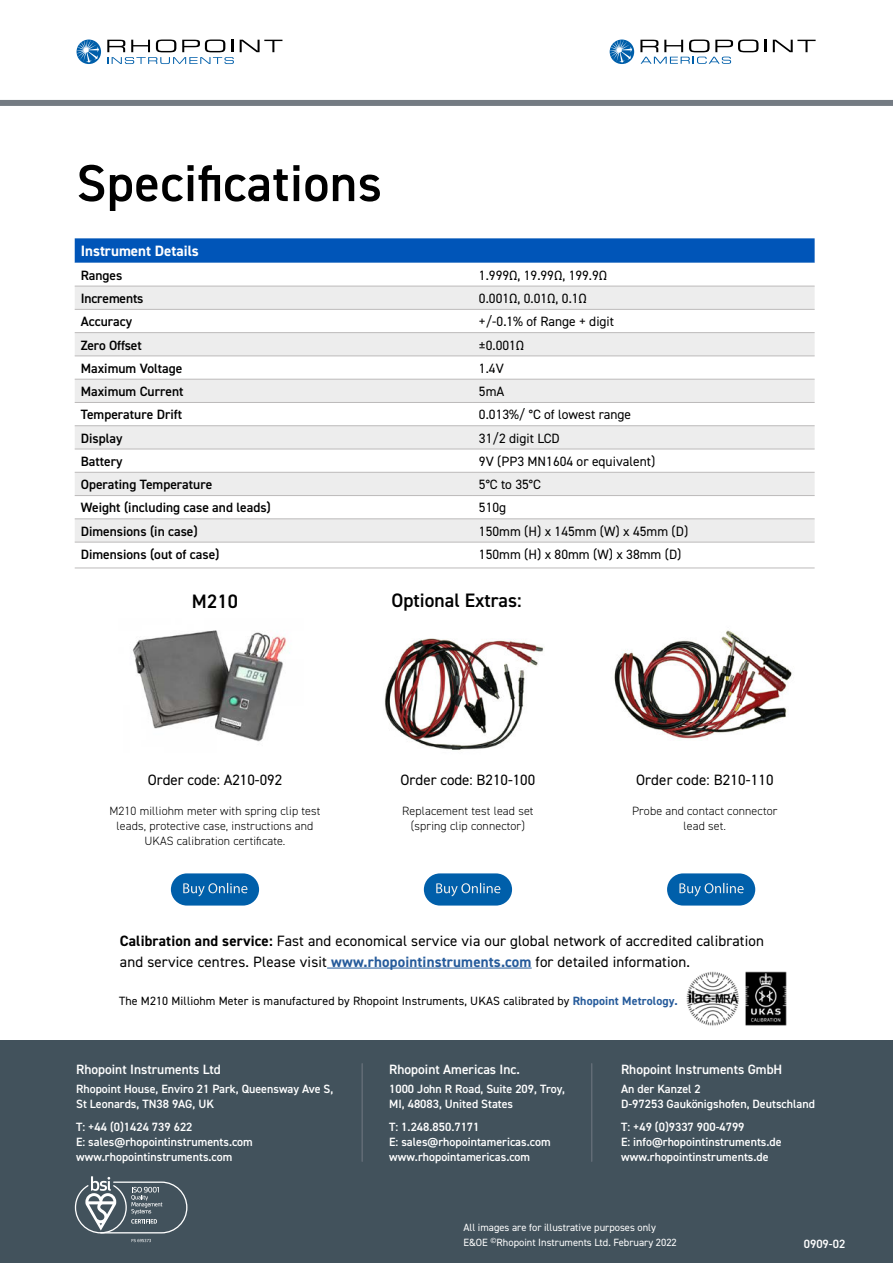
<style>
.page{position:relative;width:893px;height:1263px;background:#fff}
.page>*{position:absolute;margin:0;border:0;box-sizing:border-box;transform-origin:0 0}
.t1{font:600 52.05px "DIN2014";letter-spacing:.01em;color:#000}
.t2{font:600 19.5px "DIN2014";color:#000}
.t3{font:15px/21px "DIN2014";letter-spacing:.01em;color:#000}
.t4{font:700 15px "DIN2014";color:#fff}
.t5{font:13.5px "DIN2014";color:#000}
.t6{font:600 13.5px "DIN2014";color:#000}
.t7{font:600 13.5px "DIN2014";color:#fff}
.t8{font:600 12px/15px "DIN2014";color:#fff}
.t9{font:300 12px/15px "DIN2014";letter-spacing:.01em;color:#000;text-align:center}
.t10{font:12px "DIN2014";letter-spacing:.01em;color:#000}
.t11{font:10.5px/14.4px "DIN2014";color:#fff}
.s1{font-weight:700}
.s2{font-weight:700;color:#265b9b}
</style>
<div class="page">
<div style="left:0;top:100px;width:893px;height:6px;background:#747b83"></div>
<svg style="left:240px;top:40px;width:42px;height:12px"></svg>
<svg style="left:107px;top:40px;width:127px;height:24px"></svg>
<svg style="left:77px;top:40px;width:24px;height:24px"></svg>
<svg style="left:77px;top:40px;width:22px;height:23px"></svg>
<svg style="left:764px;top:40px;width:2px;height:12px"></svg>
<svg style="left:773px;top:40px;width:43px;height:12px"></svg>
<svg style="left:610px;top:40px;width:24px;height:24px"></svg>
<svg style="left:610px;top:40px;width:22px;height:23px"></svg>
<svg style="left:640px;top:40px;width:118px;height:24px"></svg>
<img style="left:132px;top:630px;width:158px;height:112px">
<svg style="left:75px;top:238px;width:740px;height:25px;background:#0759b9"></svg>
<svg style="left:75px;top:285px;width:740px;height:283px"></svg>
<svg style="left:75px;top:287px;width:740px;height:255px;fill:#ededed"></svg>
<hr style="left:75px;top:286px;width:398px;height:1px;background:#bcbaba">
<hr style="left:473px;top:286px;width:342px;height:1px;background:#bcbaba">
<hr style="left:75px;top:309px;width:398px;height:1px;background:#bcbaba">
<hr style="left:473px;top:309px;width:342px;height:1px;background:#bcbaba">
<hr style="left:75px;top:332px;width:398px;height:1px;background:#bcbaba">
<hr style="left:473px;top:332px;width:342px;height:1px;background:#bcbaba">
<hr style="left:75px;top:355px;width:398px;height:1px;background:#bcbaba">
<hr style="left:473px;top:355px;width:342px;height:1px;background:#bcbaba">
<hr style="left:75px;top:379px;width:398px;height:1px;background:#bcbaba">
<hr style="left:473px;top:379px;width:342px;height:1px;background:#bcbaba">
<hr style="left:75px;top:402px;width:398px;height:1px;background:#bcbaba">
<hr style="left:473px;top:402px;width:342px;height:1px;background:#bcbaba">
<hr style="left:75px;top:425px;width:398px;height:1px;background:#bcbaba">
<hr style="left:473px;top:425px;width:342px;height:1px;background:#bcbaba">
<hr style="left:75px;top:449px;width:398px;height:1px;background:#bcbaba">
<hr style="left:473px;top:449px;width:342px;height:1px;background:#bcbaba">
<hr style="left:75px;top:472px;width:398px;height:1px;background:#bcbaba">
<hr style="left:473px;top:472px;width:342px;height:1px;background:#bcbaba">
<hr style="left:75px;top:495px;width:398px;height:1px;background:#bcbaba">
<hr style="left:473px;top:495px;width:342px;height:1px;background:#bcbaba">
<hr style="left:75px;top:518px;width:398px;height:1px;background:#bcbaba">
<hr style="left:473px;top:518px;width:342px;height:1px;background:#bcbaba">
<hr style="left:75px;top:542px;width:398px;height:1px;background:#bcbaba">
<hr style="left:473px;top:542px;width:342px;height:1px;background:#bcbaba">
<hr style="left:75px;top:568px;width:398px;height:1px;background:#bcbaba">
<hr style="left:473px;top:568px;width:342px;height:1px;background:#bcbaba">
<img style="left:384px;top:638px;width:160px;height:112px">
<img style="left:614px;top:630px;width:178px;height:109px">
<div style="left:171px;top:873px;width:88px;height:32px;background:#005faa;border-radius:16px"></div>
<svg style="left:183px;top:883px;width:64px;height:13px"></svg>
<div style="left:424px;top:873px;width:88px;height:32px;background:#005faa;border-radius:16px"></div>
<svg style="left:436px;top:883px;width:64px;height:13px"></svg>
<div style="left:667px;top:873px;width:88px;height:32px;background:#005faa;border-radius:16px"></div>
<svg style="left:679px;top:883px;width:65px;height:13px"></svg>
<img style="left:686px;top:971px;width:101px;height:55px">
<hr style="left:327px;top:968px;width:205px;height:1px;background:#265b9b">
<div style="left:0;top:1040px;width:893px;height:223px;background:#42525c"></div>
<hr style="left:361px;top:1064px;width:2px;height:97px;background:#626c76">
<hr style="left:591px;top:1064px;width:1px;height:97px;background:#626c76">
<svg style="left:75px;top:1176px;width:112px;height:57px"></svg>
<svg style="left:132px;top:1239px;width:19px;height:3px"></svg>
<h1 class="t1" style="left:77px;top:159px;width:307px">Specifications</h1>
<p class="t4" style="left:81px;top:246px;width:120px">Instrument Details</p>
<p class="t6" style="left:81px;top:269px;width:43px">Ranges</p>
<p class="t5" style="left:479px;top:269px;width:130px">1.999Ω, 19.99Ω, 199.9Ω</p>
<p class="t6" style="left:81px;top:292px;width:64px">Increments</p>
<p class="t5" style="left:479px;top:292px;width:109px">0.001Ω, 0.01Ω, 0.1Ω</p>
<p class="t6" style="left:81px;top:315px;width:53px">Accuracy</p>
<p class="t5" style="left:479px;top:315px;width:137px">+/-0.1% of Range + digit</p>
<p class="t6" style="left:81px;top:339px;width:63px">Zero Offset</p>
<p class="t5" style="left:479px;top:339px;width:47px">±0.001Ω</p>
<p class="t6" style="left:81px;top:362px;width:103px">Maximum Voltage</p>
<p class="t5" style="left:479px;top:362px;width:26px">1.4V</p>
<p class="t6" style="left:81px;top:385px;width:104px">Maximum Current</p>
<p class="t5" style="left:479px;top:385px;width:27px">5mA</p>
<p class="t6" style="left:81px;top:408px;width:103px">Temperature Drift</p>
<p class="t5" style="left:479px;top:408px;width:154px">0.013%/ °C of lowest range</p>
<p class="t6" style="left:81px;top:432px;width:43px">Display</p>
<p class="t5" style="left:479px;top:432px;width:82px">31/2 digit LCD</p>
<p class="t6" style="left:81px;top:455px;width:43px">Battery</p>
<p class="t5" style="left:479px;top:455px;width:178px">9V (PP3 MN1604 or equivalent)</p>
<p class="t6" style="left:81px;top:478px;width:133px">Operating Temperature</p>
<p class="t5" style="left:479px;top:478px;width:63px">5°C to 35°C</p>
<p class="t6" style="left:81px;top:501px;width:192px">Weight (including case and leads)</p>
<p class="t5" style="left:479px;top:501px;width:29px">510g</p>
<p class="t6" style="left:81px;top:525px;width:119px">Dimensions (in case)</p>
<p class="t5" style="left:479px;top:525px;width:211px">150mm (H) x 145mm (W) x 45mm (D)</p>
<p class="t6" style="left:81px;top:548px;width:140px">Dimensions (out of case)</p>
<p class="t5" style="left:479px;top:548px;width:204px">150mm (H) x 80mm (W) x 38mm (D)</p>
<h2 class="t2" style="left:192px;top:592px;width:48px">M210</h2>
<h2 class="t2" style="left:392px;top:591px;width:132px">Optional Extras:</h2>
<p class="t3" style="left:148px;top:770px;width:136px">Order code: A210-092</p>
<p class="t9" style="left:110px;top:804px;width:212px">M210 milliohm meter with spring clip test leads, protective case, instructions and<br>UKAS calibration certificate.</p>
<p class="t3" style="left:401px;top:770px;width:136px">Order code: B210-100</p>
<p class="t3" style="left:636px;top:770px;width:139px">Order code: B210-110</p>
<p class="t9" style="left:632px;top:804px;width:147px">Probe and contact connector lead set.</p>
<p class="t9" style="left:402px;top:804px;width:133px">Replacement test lead set (spring clip connector)</p>
<p class="t3" style="left:120px;top:930px;width:646px"><span class="s1">Calibration and service:</span> Fast and economical service via our global network of accredited calibration and service centres. Please visit <span class="s2">www.rhopointinstruments.com</span> for detailed information.</p>
<p class="t10" style="left:119px;top:995px;width:560px">The M210 Milliohm Meter is manufactured by Rhopoint Instruments, UKAS calibrated by <span class="s2">Rhopoint Metrology.</span></p>
<p class="t7" style="left:76px;top:1062px;width:146px">Rhopoint Instruments Ltd</p>
<p class="t8" style="left:76px;top:1081px;width:259px">Rhopoint House, Enviro 21 Park, Queensway Ave S,<br>St Leonards, TN38 9AG, UK</p>
<p class="t8" style="left:76px;top:1120px;width:178px">T: +44 (0)1424 739 622<br>E: sales@rhopointinstruments.com www.rhopointinstruments.com</p>
<p class="t7" style="left:389px;top:1062px;width:132px">Rhopoint Americas Inc.</p>
<p class="t8" style="left:389px;top:1081px;width:177px">1000 John R Road, Suite 209, Troy,<br>MI, 48083, United States</p>
<p class="t8" style="left:389px;top:1120px;width:163px">T: 1.248.850.7171<br>E: sales@rhopointamericas.com www.rhopointamericas.com</p>
<p class="t7" style="left:621px;top:1062px;width:163px">Rhopoint Instruments GmbH</p>
<p class="t8" style="left:621px;top:1081px;width:195px">An der Kanzel 2<br>D-97253 Gaukönigshofen, Deutschland</p>
<p class="t8" style="left:621px;top:1120px;width:162px">T: +49 (0)9337 900-4799<br>E: info@rhopointinstruments.de www.rhopointinstruments.de</p>
<p class="t11" style="left:463px;top:1221px;width:215px">All images are for illustrative purposes only<br>E&amp;OE <sup>©</sup>Rhopoint Instruments Ltd. February 2022</p>
<p class="t8" style="left:804px;top:1237px;width:43px">0909-02</p>
</div>
